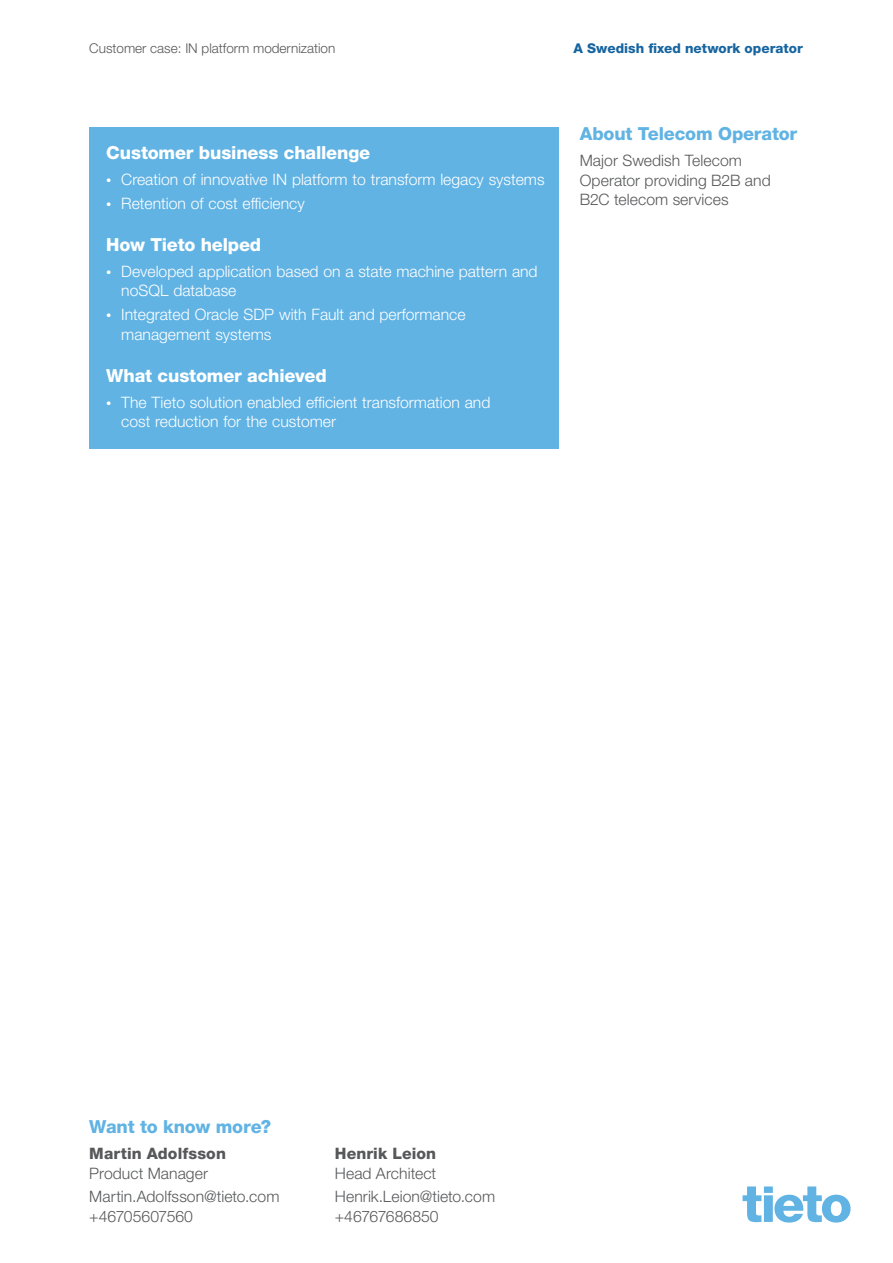
<style>
.page{position:relative;width:893px;height:1263px;background:#fff}
.page>*{position:absolute;margin:0;border:0;box-sizing:border-box;transform-origin:0 0}
.t1{font:800 18px "Helvetica Neue LT Std";letter-spacing:-.01em;color:#fff}
.t2{font:800 18px "Helvetica Neue LT Std";letter-spacing:-.01em;color:#61b3e4}
.t3{font:300 15.75px/19.5px "Helvetica Neue LT Std";color:#fff}
.t4{font:300 15.75px/19.5px "Helvetica Neue LT Std";letter-spacing:.005em;color:#57585a}
.t5{font:800 15.75px/19.5px "Helvetica Neue LT Std";letter-spacing:.005em;color:#57585a}
.Header_normal{font:300 13.5px "Helvetica Neue LT Std";color:#57585a}
.t6{font:800 13.5px "Helvetica Neue LT Std";color:#1765a0}
.s1{font-size:10.5px}
.s2{font-weight:300}
.s3{font-weight:800}
</style>
<div class="page">
<svg style="left:743px;top:1186px;width:107px;height:36px"></svg>
<div style="left:89px;top:128px;width:469px;height:321px;background:#61b3e4"></div>
<p class="Header_normal" style="left:89px;top:40px;width:248px">Customer case: IN platform modernization</p>
<p class="t6" style="left:574px;top:40px;width:231px">A Swedish fixed network operator</p>
<p class="t1" style="left:106px;top:142px;width:265px">Customer business challenge</p>
<p class="t3" style="left:106px;top:169px;width:440px"><span class="s1">•</span> Creation of innovative IN platform to transform legacy systems</p>
<p class="t3" style="left:106px;top:193px;width:200px"><span class="s1">•</span> Retention of cost efficiency</p>
<p class="t1" style="left:106px;top:234px;width:156px">How Tieto helped</p>
<p class="t3" style="left:121px;top:261px;width:418px;text-indent:-15px"><span class="s1">•</span> Developed application based on a state machine pattern and noSQL database</p>
<p class="t3" style="left:121px;top:304px;width:346px;text-indent:-15px"><span class="s1">•</span> Integrated Oracle SDP with Fault and performance management systems</p>
<p class="t1" style="left:106px;top:365px;width:222px">What customer achieved</p>
<p class="t3" style="left:121px;top:392px;width:371px;text-indent:-15px"><span class="s1">•</span> The Tieto solution enabled efficient transformation and cost reduction for the customer</p>
<p class="t2" style="left:580px;top:123px;width:219px">About Telecom Operator</p>
<p class="t4" style="left:580px;top:151px;width:193px">Major Swedish Telecom<br>Operator providing B2B and<br>B2C telecom services</p>
<p class="t2" style="left:89px;top:1116px;width:183px">Want to know more?</p>
<p class="t5" style="left:89px;top:1144px;width:138px">Martin Adolfsson<br><span class="s2">Product Manager</span></p>
<p class="t4" style="left:89px;top:1187px;width:192px">Martin.Adolfsson@tieto.com +46705607560</p>
<p class="t4" style="left:335px;top:1143px;width:103px"><span class="s3">Henrik Leion<br></span>Head Architect</p>
<p class="t4" style="left:335px;top:1187px;width:162px">Henrik.Leion@tieto.com +46767686850</p>
</div>
